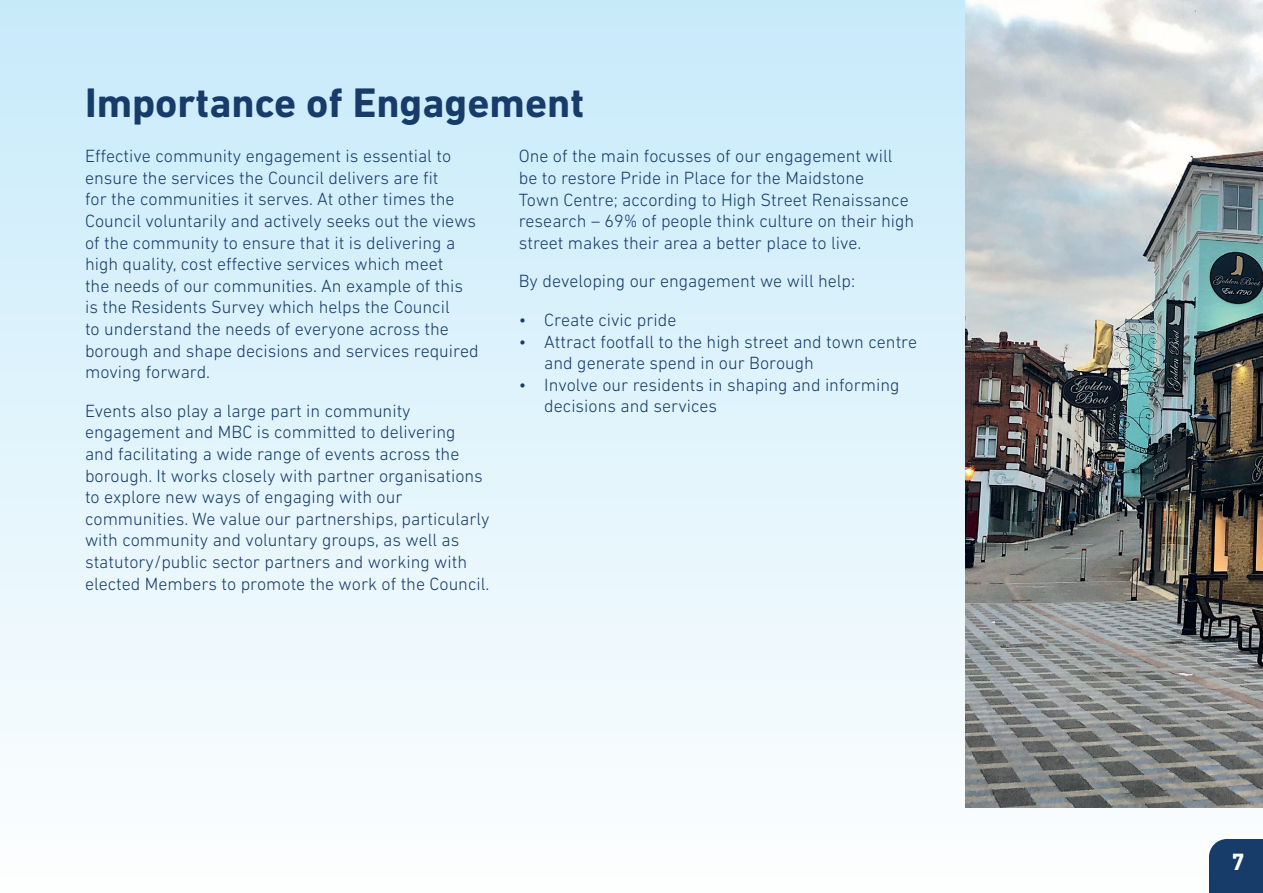
<style>
.page{position:relative;width:1263px;height:893px;background:#fff}
.page>*{position:absolute;margin:0;border:0;box-sizing:border-box;transform-origin:0 0}
.t1{font:700 42px "DIN Next LT Pro";color:#173c6a}
.t2{font:700 24px "DIN Next LT Pro";color:#fff}
.t3{font:300 18px/21.6px "DIN Next LT Pro";color:#173c6a}
</style>
<div class="page">
<div style="left:0;top:0;width:1263px;height:893px;background:linear-gradient(to bottom,#c7eafa,#fdfefe)"></div>
<div style="left:1209px;top:839px;width:54px;height:54px;background:#173c6a"></div>
<img style="left:965px;top:0;width:298px;height:808px">
<h1 class="t1" style="left:85px;top:78px;width:501px">Importance of Engagement</h1>
<p class="t3" style="left:519px;top:145px;width:397px">One of the main focusses of our engagement will be to restore Pride in Place for the Maidstone<br>Town Centre; according to High Street Renaissance research – 69% of people think culture on their high street makes their area a better place to live.</p>
<p class="t3" style="left:519px;top:270px;width:338px">By developing our engagement we will help:</p>
<p class="t3" style="left:519px;top:309px;width:159px">• Create civic pride</p>
<p class="t3" style="left:544px;top:330px;width:374px;text-indent:-26px">• Attract footfall to the high street and town centre and generate spend in our Borough</p>
<p class="t3" style="left:544px;top:374px;width:357px;text-indent:-26px">• Involve our residents in shaping and informing decisions and services</p>
<p class="t3" style="left:85px;top:145px;width:395px">Effective community engagement is essential to ensure the services the Council delivers are fit<br>for the communities it serves. At other times the Council voluntarily and actively seeks out the views of the community to ensure that it is delivering a high quality, cost effective services which meet<br>the needs of our communities. An example of this is the Residents Survey which helps the Council<br>to understand the needs of everyone across the borough and shape decisions and services required moving forward.</p>
<p class="t3" style="left:85px;top:400px;width:406px">Events also play a large part in community engagement and MBC is committed to delivering<br>and facilitating a wide range of events across the borough. It works closely with partner organisations to explore new ways of engaging with our communities. We value our partnerships, particularly with community and voluntary groups, as well as statutory/public sector partners and working with elected Members to promote the work of the Council.</p>
<h2 class="t2" style="left:1231px;top:848px;width:15px">7</h2>
</div>
